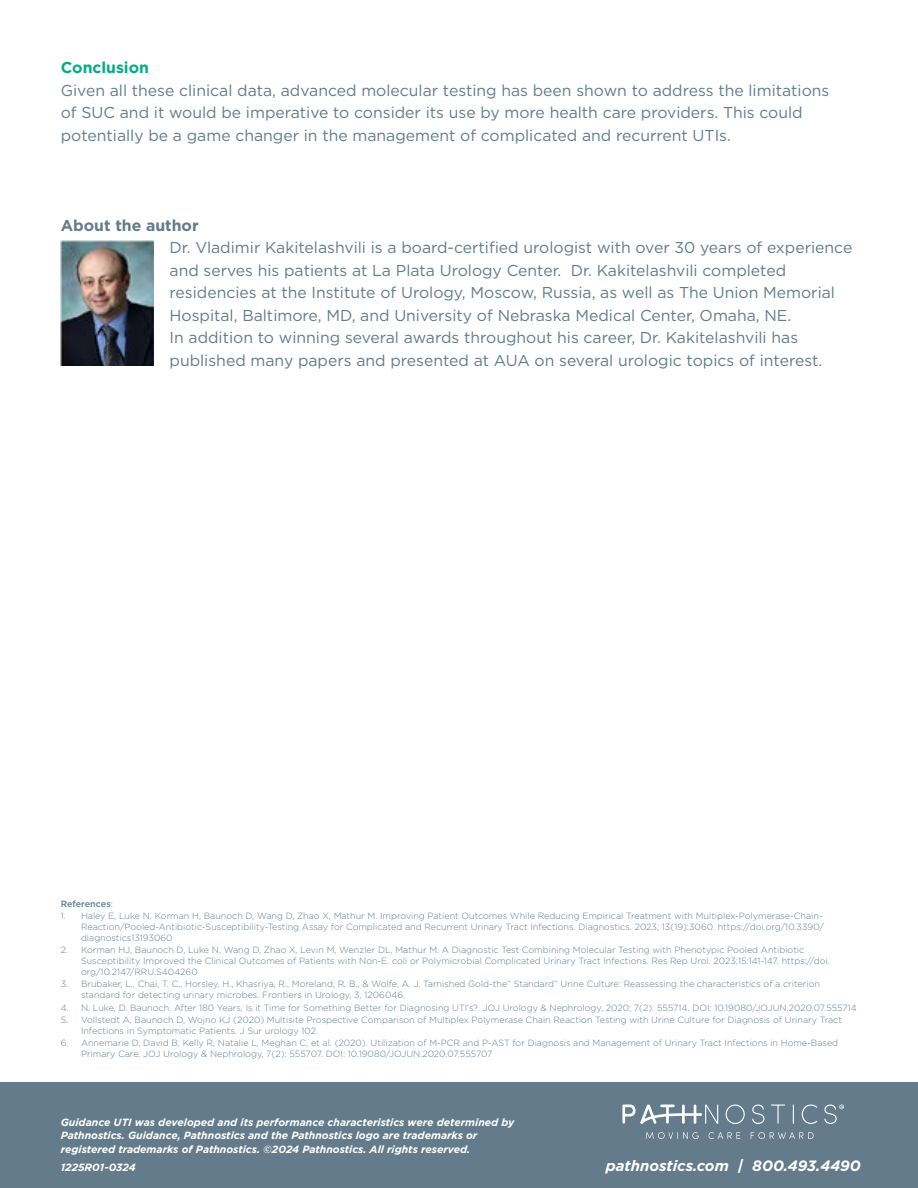
<style>
.page{position:relative;width:918px;height:1188px;background:#fff}
.page>*{position:absolute;margin:0;border:0;box-sizing:border-box;transform-origin:0 0}
.t1{font:15.75px/22.5px "Gotham";color:#637b8a}
.t2{font:700 15.75px "Gotham";color:#637b8a}
.t3{font:700 15.75px "Gotham";color:#00ae81}
.t4{font:italic 700 15px "Gotham";color:#fff}
.t5{font:italic 700 10.5px/13.5px "Gotham";color:#fff}
.t6{font:300 9px/10.8px "Gotham";color:#637b8a}
.t7{font:500 9px "Gotham";color:#637b8a}
.s1{font-weight:300}
</style>
<div class="page">
<div style="left:0;top:1082px;width:918px;height:106px;background:#637b8a"></div>
<svg style="left:646px;top:1132px;width:53px;height:7px"></svg>
<svg style="left:709px;top:1132px;width:31px;height:7px"></svg>
<svg style="left:751px;top:1132px;width:63px;height:7px"></svg>
<svg style="left:726px;top:1105px;width:19px;height:19px"></svg>
<svg style="left:752px;top:1105px;width:13px;height:19px"></svg>
<svg style="left:771px;top:1105px;width:14px;height:19px"></svg>
<svg style="left:793px;top:1105px;width:1px;height:19px"></svg>
<svg style="left:802px;top:1105px;width:15px;height:19px"></svg>
<svg style="left:622px;top:1105px;width:96px;height:19px"></svg>
<svg style="left:824px;top:1105px;width:20px;height:19px"></svg>
<img style="left:61px;top:241px;width:93px;height:125px">
<h1 class="t3" style="left:61px;top:57px;width:90px">Conclusion</h1>
<p class="t1" style="left:61px;top:79px;width:770px">Given all these clinical data, advanced molecular testing has been shown to address the limitations of SUC and it would be imperative to consider its use by more health care providers. This could potentially be a game changer in the management of complicated and recurrent UTIs.</p>
<h1 class="t2" style="left:61px;top:215px;width:139px">About the author</h1>
<p class="t1" style="left:170px;top:236px;width:684px">Dr. Vladimir Kakitelashvili is a board-certified urologist with over 30 years of experience and serves his patients at La Plata Urology Center. Dr. Kakitelashvili completed residencies at the Institute of Urology, Moscow, Russia, as well as The Union Memorial Hospital, Baltimore, MD, and University of Nebraska Medical Center, Omaha, NE.<br>In addition to winning several awards throughout his career, Dr. Kakitelashvili has published many papers and presented at AUA on several urologic topics of interest.</p>
<p class="t7" style="left:61px;top:898px;width:54px">References<span class="s1">:</span></p>
<p class="t6" style="left:81px;top:910px;width:744px;text-indent:-20px">1. Haley E, Luke N, Korman H, Baunoch D, Wang D, Zhao X, Mathur M. Improving Patient Outcomes While Reducing Empirical Treatment with Multiplex-Polymerase-Chain-<br>Reaction/Pooled-Antibiotic-Susceptibility-Testing Assay for Complicated and Recurrent Urinary Tract Infections. Diagnostics. 2023; 13(19):3060. https://doi.org/10.3390/ diagnostics13193060</p>
<p class="t6" style="left:81px;top:944px;width:750px;text-indent:-20px">2. Korman HJ, Baunoch D, Luke N, Wang D, Zhao X, Levin M, Wenzler DL, Mathur M. A Diagnostic Test Combining Molecular Testing with Phenotypic Pooled Antibiotic<br>Susceptibility Improved the Clinical Outcomes of Patients with Non-E. coli or Polymicrobial Complicated Urinary Tract Infections. Res Rep Urol. 2023;15:141-147. https://doi. org/10.2147/RRU.S404260</p>
<p class="t6" style="left:81px;top:978px;width:740px;text-indent:-20px">3. Brubaker, L., Chai, T. C., Horsley, H., Khasriya, R., Moreland, R. B., &amp; Wolfe, A. J. Tarnished Gold-the” Standard” Urine Culture: Reassessing the characteristics of a criterion standard for detecting urinary microbes. Frontiers in Urology, 3, 1206046.</p>
<p class="t6" style="left:61px;top:1002px;width:798px">4. N. Luke, D. Baunoch. After 180 Years, Is it Time for Something Better for Diagnosing UTI’s?. JOJ Urology &amp; Nephrology, 2020; 7(2): 555714. DOI: 10.19080/JOJUN.2020.07.555714</p>
<p class="t6" style="left:81px;top:1014px;width:762px;text-indent:-20px">5. Vollstedt A, Baunoch D, Wojno KJ (2020) Multisite Prospective Comparison of Multiplex Polymerase Chain Reaction Testing with Urine Culture for Diagnosis of Urinary Tract<br>Infections in Symptomatic Patients. J Sur urology 102.</p>
<p class="t6" style="left:81px;top:1037px;width:759px;text-indent:-20px">6. Annemarie D, David B, Kelly R, Natalie L, Meghan C, et al. (2020). Utilization of M-PCR and P-AST for Diagnosis and Management of Urinary Tract Infections in Home-Based<br>Primary Care. JOJ Urology &amp; Nephrology, 7(2): 555707. DOI: 10.19080/JOJUN.2020.07.555707</p>
<p class="t5" style="left:61px;top:1115px;width:455px">Guidance UTI was developed and its performance characteristics were determined by<br>Pathnostics. Guidance, Pathnostics and the Pathnostics logo are trademarks or registered trademarks of Pathnostics. ©2024 Pathnostics. All rights reserved.</p>
<p class="t5" style="left:61px;top:1160px;width:77px">1225R01-0324</p>
<h2 class="t4" style="left:606px;top:1155px;width:256px">pathnostics.com | 800.493.4490</h2>
</div>
